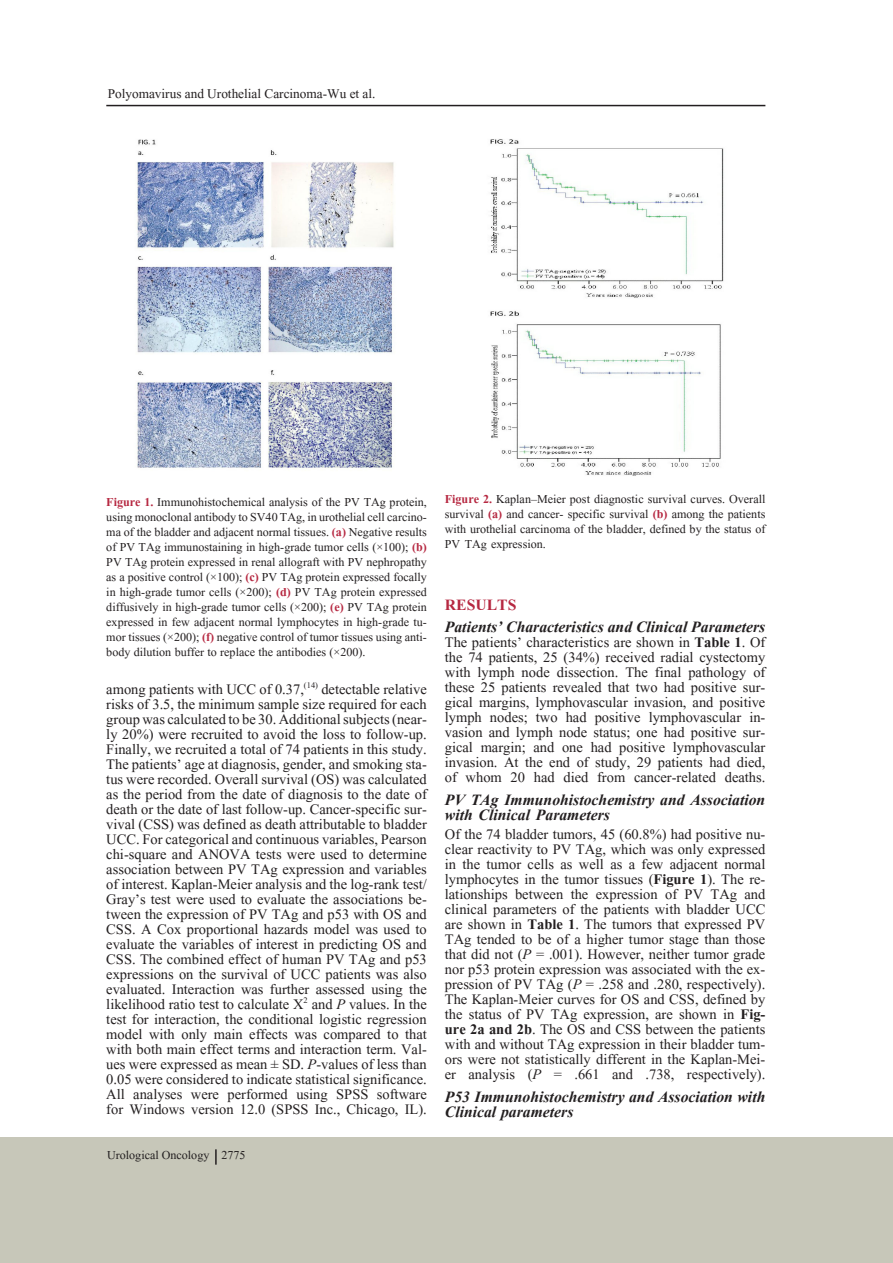
<style>
.page{position:relative;width:893px;height:1263px;background:#fff}
.page>*{position:absolute;margin:0;border:0;box-sizing:border-box;transform-origin:0 0}
.t1{font:italic 700 19.5px/15px "Aparajita";color:#231f20}
.t2{font:700 19.5px "Aparajita";color:#b62841}
.t3{font:18px/15px "Aparajita";color:#231f20;text-align:justify}
.t4{font:16.5px "Aparajita";color:#231f20}
.t5{font:15px/15px "Aparajita";color:#231f20;text-align:justify}
.s1{font-weight:700;color:#b62841}
.s2{font-weight:700}
.s3{font-style:italic}
</style>
<div class="page">
<div style="left:0;top:1137px;width:893px;height:126px;background:#c7c7b9"></div>
<hr style="left:106px;top:105px;width:659px;height:1px;background:#231f20">
<svg style="left:215px;top:1149px;width:2px;height:16px"></svg>
<img style="left:137px;top:139px;width:257px;height:331px">
<img style="left:490px;top:139px;width:234px;height:337px">
<p class="t4" style="left:108px;top:85px;width:269px">Polyomavirus and Urothelial Carcinoma-Wu et al.</p>
<p class="t5" style="left:106px;top:496px;width:322px"><span class="s1">Figure 1.</span> Immunohistochemical analysis of the PV TAg protein, using monoclonal antibody to SV40 TAg, in urothelial cell carcino&shy;ma of the bladder and adjacent normal tissues. <span class="s1">(a)</span> Negative results of PV TAg immunostaining in high-grade tumor cells (×100); <span class="s1">(b)<br></span>PV TAg protein expressed in renal allograft with PV nephropathy as a positive control (×100); <span class="s1">(c)</span> PV TAg protein expressed focally in high-grade tumor cells (×200); <span class="s1">(d)</span> PV TAg protein expressed diffusively in high-grade tumor cells (×200); <span class="s1">(e)</span> PV TAg protein expressed in few adjacent normal lymphocytes in high-grade tu&shy;mor tissues (×200); <span class="s1">(f)</span> negative control of tumor tissues using anti&shy;body dilution buffer to replace the antibodies (×200).</p>
<p class="t5" style="left:445px;top:493px;width:322px"><span class="s1">Figure 2.</span> Kaplan–Meier post diagnostic survival curves. Overall survival <span class="s1">(a)</span> and cancer- specific survival <span class="s1">(b)</span> among the patients with urothelial carcinoma of the bladder, defined by the status of PV TAg expression.</p>
<p class="t2" style="left:445px;top:595px;width:73px">RESULTS</p>
<p class="t1" style="left:445px;top:621px;width:322px">Patients’ Characteristics and Clinical Parameters</p>
<p class="t3" style="left:445px;top:637px;width:322px">The patients’ characteristics are shown in <span class="s2">Table 1</span>. Of the 74 patients, 25 (34%) received radial cystectomy with lymph node dissection. The final pathology of these 25 patients revealed that two had positive sur&shy;gical margins, lymphovascular invasion, and positive lymph nodes; two had positive lymphovascular in&shy;vasion and lymph node status; one had positive sur&shy;gical margin; and one had positive lymphovascular invasion. At the end of study, 29 patients had died, of whom 20 had died from cancer-related deaths.</p>
<p class="t1" style="left:445px;top:794px;width:322px">PV TAg Immunohistochemistry and Association with Clinical Parameters</p>
<p class="t3" style="left:445px;top:829px;width:322px">Of the 74 bladder tumors, 45 (60.8%) had positive nu&shy;clear reactivity to PV TAg, which was only expressed in the tumor cells as well as a few adjacent normal lymphocytes in the tumor tissues (<span class="s2">Figure 1</span>). The re&shy;lationships between the expression of PV TAg and clinical parameters of the patients with bladder UCC are shown in <span class="s2">Table 1</span>. The tumors that expressed PV TAg tended to be of a higher tumor stage than those that did not (<span class="s3">P</span> = .001). However, neither tumor grade nor p53 protein expression was associated with the ex&shy;pression of PV TAg (<span class="s3">P</span> = .258 and .280, respectively).</p>
<p class="t3" style="left:445px;top:994px;width:322px">The Kaplan-Meier curves for OS and CSS, defined by the status of PV TAg expression, are shown in <span class="s2">Fig&shy;ure 2a and 2b</span>. The OS and CSS between the patients with and without TAg expression in their bladder tum&shy;ors were not statistically different in the Kaplan-Mei&shy;er analysis (<span class="s3">P</span> = .661 and .738, respectively).</p>
<p class="t1" style="left:445px;top:1091px;width:322px">P53 Immunohistochemistry and Association with<br>Clinical parameters</p>
<p class="t3" style="left:106px;top:683px;width:322px">among patients with UCC of 0.37,<sup>(14)</sup> detectable relative risks of 3.5, the minimum sample size required for each group was calculated to be 30. Additional subjects (near&shy;ly 20%) were recruited to avoid the loss to follow-up.<br>Finally, we recruited a total of 74 patients in this study.<br>The patients’ age at diagnosis, gender, and smoking sta&shy;tus were recorded. Overall survival (OS) was calculated as the period from the date of diagnosis to the date of death or the date of last follow-up. Cancer-specific sur&shy;vival (CSS) was defined as death attributable to bladder UCC. For categorical and continuous variables, Pearson chi-square and ANOVA tests were used to determine association between PV TAg expression and variables of interest. Kaplan-Meier analysis and the log-rank test/ Gray’s test were used to evaluate the associations be&shy;tween the expression of PV TAg and p53 with OS and CSS. A Cox proportional hazards model was used to evaluate the variables of interest in predicting OS and CSS. The combined effect of human PV TAg and p53 expressions on the survival of UCC patients was also evaluated. Interaction was further assessed using the likelihood ratio test to calculate X<sup>2</sup> and <span class="s3">P</span> values. In the test for interaction, the conditional logistic regression model with only main effects was compared to that with both main effect terms and interaction term. Val&shy;ues were expressed as mean ± SD. <span class="s3">P</span>-values of less than 0.05 were considered to indicate statistical significance.<br>All analyses were performed using SPSS software for Windows version 12.0 (SPSS Inc., Chicago, IL).</p>
<p class="t5" style="left:107px;top:1149px;width:140px">Urological Oncology 2775</p>
</div>
